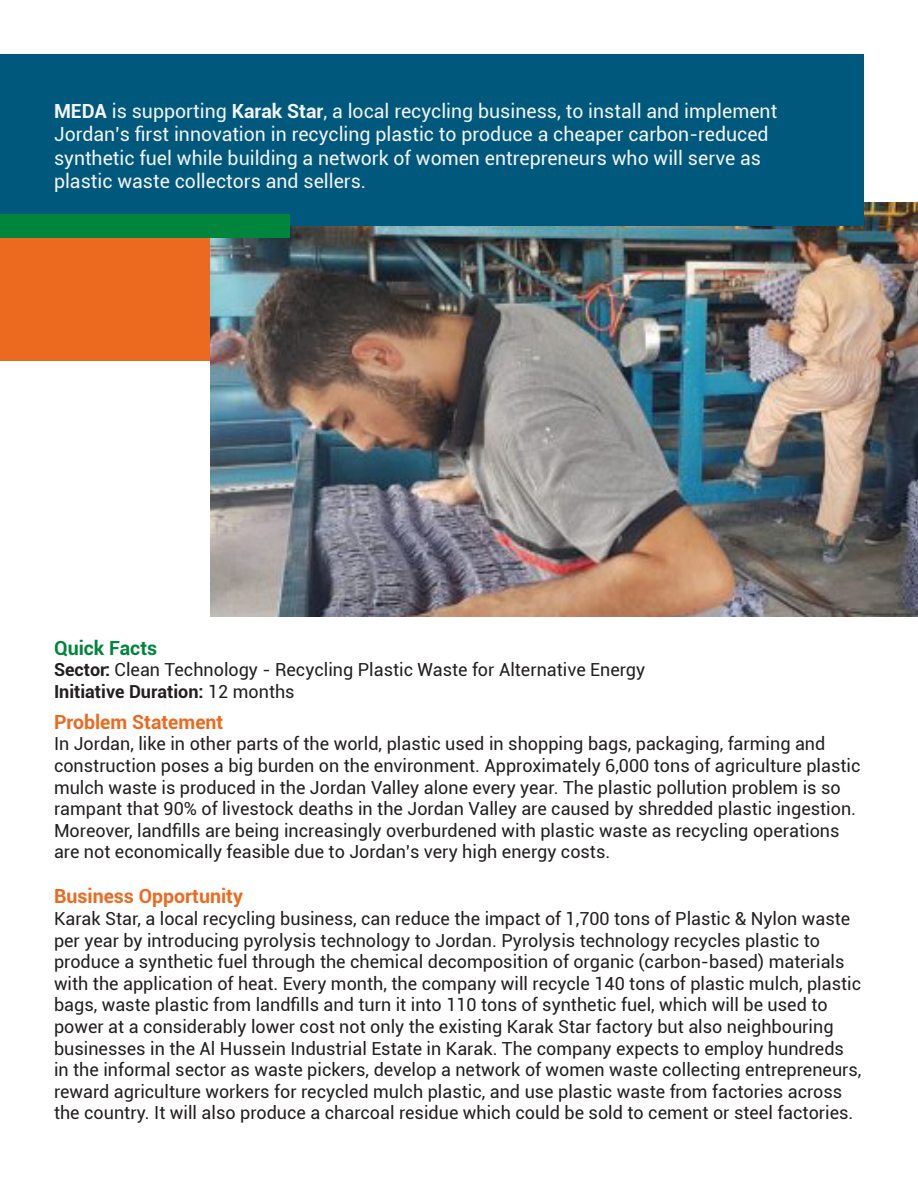
<style>
.page{position:relative;width:918px;height:1188px;background:#fff}
.page>*{position:absolute;margin:0;border:0;box-sizing:border-box;transform-origin:0 0}
.Big_box{font:19.5px/23.4px "Roboto";color:#f2f4f6}
.Bold_Green{font:700 19.5px "Roboto";color:#ec6a20}
.Bold_Green-2{font:700 19.5px "Roboto";color:#00853d}
.core_text{font:18px/21.6px "Roboto";color:#231f20}
.t1{font:700 18px "Roboto";color:#231f20}
.s1{font-weight:700}
.s2{font-weight:400}
</style>
<div class="page">
<div style="left:0;top:226px;width:480px;height:135px;background:#ec6a20"></div>
<img style="left:210px;top:202px;width:708px;height:415px">
<div style="left:0;top:54px;width:864px;height:172px;background:#00597d"></div>
<div style="left:0;top:214px;width:290px;height:23px;background:#00853d"></div>
<p class="Big_box" style="left:54px;top:98px;width:725px"><span class="s1">MEDA</span> is supporting <span class="s1">Karak Star</span>, a local recycling business, to install and implement Jordan’s first innovation in recycling plastic to produce a cheaper carbon-reduced synthetic fuel while building a network of women entrepreneurs who will serve as plastic waste collectors and sellers.</p>
<p class="Bold_Green-2" style="left:54px;top:634px;width:105px">Quick Facts</p>
<p class="core_text" style="left:54px;top:658px;width:593px"><span class="s1">Sector:</span> Clean Technology - Recycling Plastic Waste for Alternative Energy</p>
<p class="t1" style="left:54px;top:679px;width:242px">Initiative Duration: <span class="s2">12 months</span></p>
<p class="Bold_Green" style="left:54px;top:708px;width:171px">Problem Statement</p>
<p class="core_text" style="left:54px;top:733px;width:808px">In Jordan, like in other parts of the world, plastic used in shopping bags, packaging, farming and construction poses a big burden on the environment. Approximately 6,000 tons of agriculture plastic mulch waste is produced in the Jordan Valley alone every year. The plastic pollution problem is so rampant that 90% of livestock deaths in the Jordan Valley are caused by shredded plastic ingestion.<br>Moreover, landfills are being increasingly overburdened with plastic waste as recycling operations are not economically feasible due to Jordan’s very high energy costs.</p>
<p class="Bold_Green" style="left:54px;top:883px;width:191px">Business Opportunity</p>
<p class="core_text" style="left:54px;top:907px;width:809px">Karak Star, a local recycling business, can reduce the impact of 1,700 tons of Plastic &amp; Nylon waste per year by introducing pyrolysis technology to Jordan. Pyrolysis technology recycles plastic to produce a synthetic fuel through the chemical decomposition of organic (carbon-based) materials with the application of heat. Every month, the company will recycle 140 tons of plastic mulch, plastic bags, waste plastic from landfills and turn it into 110 tons of synthetic fuel, which will be used to power at a considerably lower cost not only the existing Karak Star factory but also neighbouring businesses in the Al Hussein Industrial Estate in Karak. The company expects to employ hundreds in the informal sector as waste pickers, develop a network of women waste collecting entrepreneurs, reward agriculture workers for recycled mulch plastic, and use plastic waste from factories across the country. It will also produce a charcoal residue which could be sold to cement or steel factories.</p>
</div>
